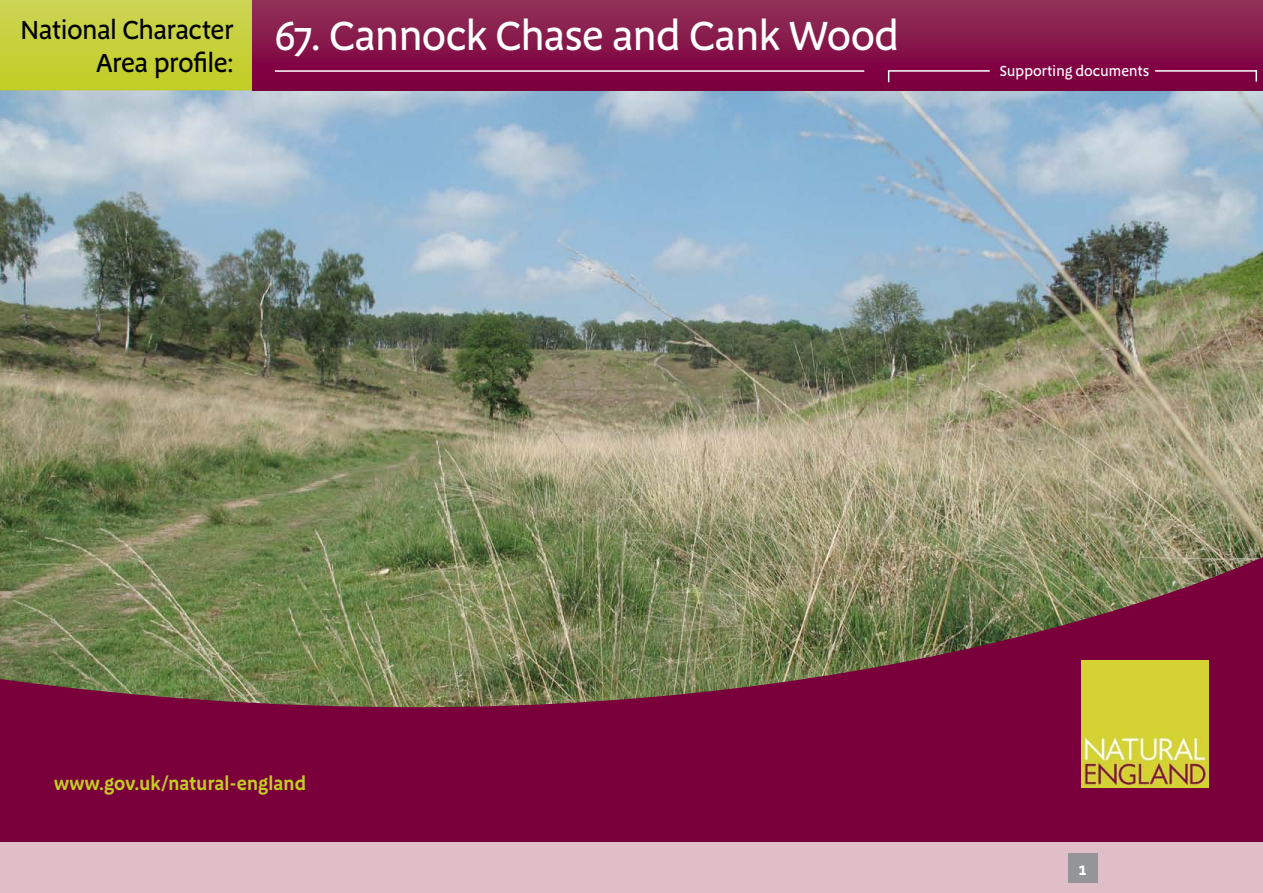
<style>
.page{position:relative;width:1263px;height:893px;background:#fff}
.page>*{position:absolute;margin:0;border:0;box-sizing:border-box;transform-origin:0 0}
.t1{font:500 42px "Megano OT";letter-spacing:-.03em;color:#fff}
.t2{font:500 27px/33px "Megano OT";letter-spacing:-.03em;color:#000;text-align:right}
.t3{font:600 19.5px "Megano OT";letter-spacing:-.015em;color:#c2cd23}
.t4{font:600 18px "Megano OT";color:#fff}
.t5{font:500 15px "Megano OT";letter-spacing:-.015em;color:#fff}
</style>
<div class="page">
<div style="left:0;top:0;width:1263px;height:90px;background:linear-gradient(to bottom,#cbd355,#c1cb24)"></div>
<div style="left:0;top:482px;width:1263px;height:364px;background:#7a003c"></div>
<img style="left:0;top:90px;width:1263px;height:617px">
<div style="left:0;top:842px;width:1263px;height:51px;background:#dfbec7"></div>
<div style="left:1068px;top:853px;width:30px;height:30px;background:#939598"></div>
<img style="left:1081px;top:660px;width:128px;height:128px">
<div style="left:253px;top:0;width:1010px;height:90px;background:linear-gradient(to bottom,#913257,#7b003d)"></div>
<hr style="left:275px;top:70px;width:589px;height:2px;background:#fff">
<hr style="left:888px;top:70px;width:102px;height:2px;background:#fff">
<svg style="left:1255px;top:72px;width:2px;height:10px"></svg>
<hr style="left:1155px;top:70px;width:102px;height:2px;background:#fff">
<p class="t2" style="left:20px;top:13px;width:215px">National Character<br>Area profile:</p>
<h1 class="t1" style="left:275px;top:11px;width:626px">67. Cannock Chase and Cank Wood</h1>
<p class="t5" style="left:1000px;top:62px;width:151px">Supporting documents</p>
<p class="t3" style="left:54px;top:771px;width:254px">www.gov.uk/natural-england</p>
<p class="t4" style="left:1079px;top:858px;width:9px">1</p>
</div>
